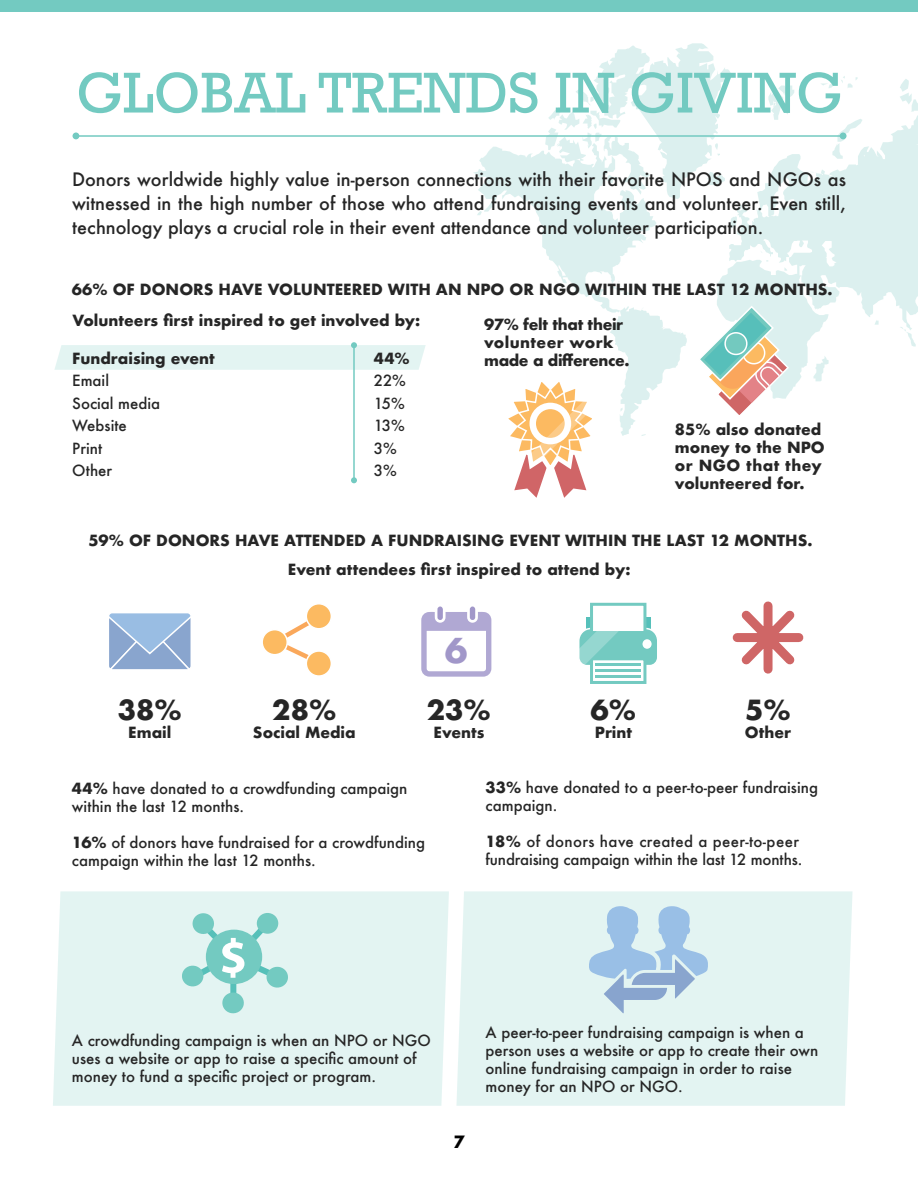
<style>
.page{position:relative;width:918px;height:1188px;background:#fff}
.page>*{position:absolute;margin:0;border:0;box-sizing:border-box;transform-origin:0 0}
.t1{font:58.5px "Rockwell";color:#73cac1}
.t2{font:700 48.9px "Myriad Pro";color:#fff}
.t3{font:700 33.45px "Futura";color:#a197c9}
.t4{font:700 27px "Futura";color:#262626}
.t5{font:500 18px/24px "Futura";color:#262626;text-align:justify}
.t6{font:700 16.5px "Futura";color:#000}
.t7{font:500 15px/18px "Futura";color:#262626}
.t8{font:700 15px/18px "Futura";color:#262626}
.t9{font:700 15px/18px "Futura";letter-spacing:-.025em;color:#262626}
.s1{font-weight:700}
</style>
<div class="page">
<svg style="left:473px;top:43px;width:445px;height:393px"></svg>
<svg style="left:73px;top:133px;width:6px;height:6px"></svg>
<div style="left:840px;top:133px;width:7px;height:6px;background:#73cac1;border-radius:50%"></div>
<hr style="left:76px;top:135px;width:768px;height:2px;background:#73cac1">
<div style="left:53px;top:891px;width:396px;height:215px;background:#e3f4f2"></div>
<div style="left:456px;top:891px;width:397px;height:215px;background:#e3f4f2"></div>
<hr style="left:353px;top:345px;width:2px;height:135px;background:#73cac1">
<svg style="left:54px;top:342px;width:372px;height:28px;background:#e6f5f3"></svg>
<svg style="left:351px;top:477px;width:6px;height:6px"></svg>
<svg style="left:180px;top:912px;width:109px;height:102px;background:#c7e9e6"></svg>
<div style="left:206px;top:930px;width:56px;height:54px;background:#73cac1;border-radius:50%"></div>
<svg style="left:496px;top:369px;width:111px;height:129px"></svg>
<div style="left:590px;top:603px;width:56px;height:31px;background:#fff;border:3px solid #73cac1"></div>
<div style="left:590px;top:657px;width:56px;height:27px;background:#fff;border:3px solid #73cac1"></div>
<hr style="left:595px;top:675px;width:46px;height:3px;background:#73cac1">
<svg style="left:579px;top:617px;width:78px;height:57px"></svg>
<div style="left:0;top:0;width:918px;height:12px;background:#73cac1"></div>
<svg style="left:732px;top:601px;width:72px;height:73px"></svg>
<svg style="left:589px;top:906px;width:120px;height:107px;background:#bcd6e8"></svg>
<svg style="left:109px;top:613px;width:82px;height:57px;background:#99b5d9"></svg>
<svg style="left:421px;top:607px;width:70px;height:70px"></svg>
<svg style="left:285px;top:621px;width:24px;height:38px"></svg>
<div style="left:306px;top:604px;width:25px;height:25px;background:#fcba61;border-radius:50%"></div>
<div style="left:306px;top:603px;width:26px;height:27px;border:2px solid #fff;border-radius:50%"></div>
<div style="left:306px;top:651px;width:25px;height:25px;background:#fcba61;border-radius:50%"></div>
<div style="left:306px;top:650px;width:26px;height:27px;border:2px solid #fff;border-radius:50%"></div>
<div style="left:262px;top:630px;width:25px;height:25px;background:#fcba61;border-radius:50%"></div>
<div style="left:261px;top:629px;width:27px;height:26px;border:2px solid #fff;border-radius:50%"></div>
<svg style="left:697px;top:305px;width:93px;height:113px"></svg>
<h1 class="t1" style="left:76px;top:59px;width:768px">GLOBAL TRENDS IN GIVING</h1>
<p class="t5" style="left:72px;top:167px;width:775px">Donors worldwide highly value in-person connections with their favorite NPOS and NGOs as witnessed in the high number of those who attend fundraising events and volunteer. Even still, technology plays a crucial role in their event attendance and volunteer participation.</p>
<p class="t8" style="left:72px;top:281px;width:762px">66% OF DONORS HAVE VOLUNTEERED WITH AN NPO OR NGO WITHIN THE LAST 12 MONTHS.</p>
<p class="t8" style="left:73px;top:312px;width:349px">Volunteers first inspired to get involved by:</p>
<p class="t8" style="left:72px;top:349px;width:144px">Fundraising event</p>
<p class="t7" style="left:72px;top:369px;width:89px;line-height:22.5px">Email<br>Social media<br>Website<br>Print<br>Other</p>
<p class="t8" style="left:374px;top:349px;width:37px">44%</p>
<p class="t7" style="left:374px;top:369px;width:34px;line-height:22.5px">22%<br>15%<br>13%<br>3%<br>3%</p>
<p class="t9" style="left:484px;top:315px;width:147px">97% felt that their volunteer work made a difference.</p>
<p class="t8" style="left:675px;top:420px;width:151px">85% also donated money to the NPO or NGO that they volunteered for.</p>
<p class="t8" style="left:88px;top:532px;width:726px">59% OF DONORS HAVE ATTENDED A FUNDRAISING EVENT WITHIN THE LAST 12 MONTHS.</p>
<p class="t8" style="left:288px;top:560px;width:344px">Event attendees first inspired to attend by:</p>
<h3 class="t4" style="left:118px;top:690px;width:66px">38%</h3>
<p class="t8" style="left:128px;top:723px;width:45px">Email</p>
<h3 class="t4" style="left:272px;top:690px;width:66px">28%</h3>
<p class="t8" style="left:253px;top:723px;width:104px">Social Media</p>
<h3 class="t3" style="left:445px;top:626px;width:24px">6</h3>
<h3 class="t4" style="left:427px;top:690px;width:66px">23%</h3>
<p class="t8" style="left:433px;top:723px;width:52px">Events</p>
<h3 class="t4" style="left:591px;top:690px;width:47px">6%</h3>
<p class="t8" style="left:595px;top:723px;width:39px">Print</p>
<h3 class="t4" style="left:745px;top:690px;width:47px">5%</h3>
<p class="t8" style="left:745px;top:723px;width:48px">Other</p>
<p class="t7" style="left:72px;top:780px;width:337px"><span class="s1">44%</span> have donated to a crowdfunding campaign within the last 12 months.</p>
<p class="t7" style="left:72px;top:834px;width:355px"><span class="s1">16%</span> of donors have fundraised for a crowdfunding campaign within the last 12 months.</p>
<p class="t7" style="left:486px;top:778px;width:334px"><span class="s1">33%</span> have donated to a peer-to-peer fundraising campaign.</p>
<p class="t7" style="left:486px;top:832px;width:318px"><span class="s1">18%</span> of donors have created a peer-to-peer fundraising campaign within the last 12 months.</p>
<h2 class="t2" style="left:219px;top:925px;width:30px">$</h2>
<p class="t7" style="left:72px;top:1032px;width:361px">A crowdfunding campaign is when an NPO or NGO uses a website or app to raise a specific amount of money to fund a specific project or program.</p>
<p class="t6" style="left:453px;top:1130px;width:13px">7</p>
<p class="t7" style="left:486px;top:1023px;width:334px">A peer-to-peer fundraising campaign is when a person uses a website or app to create their own online fundraising campaign in order to raise money for an NPO or NGO.</p>
</div>
